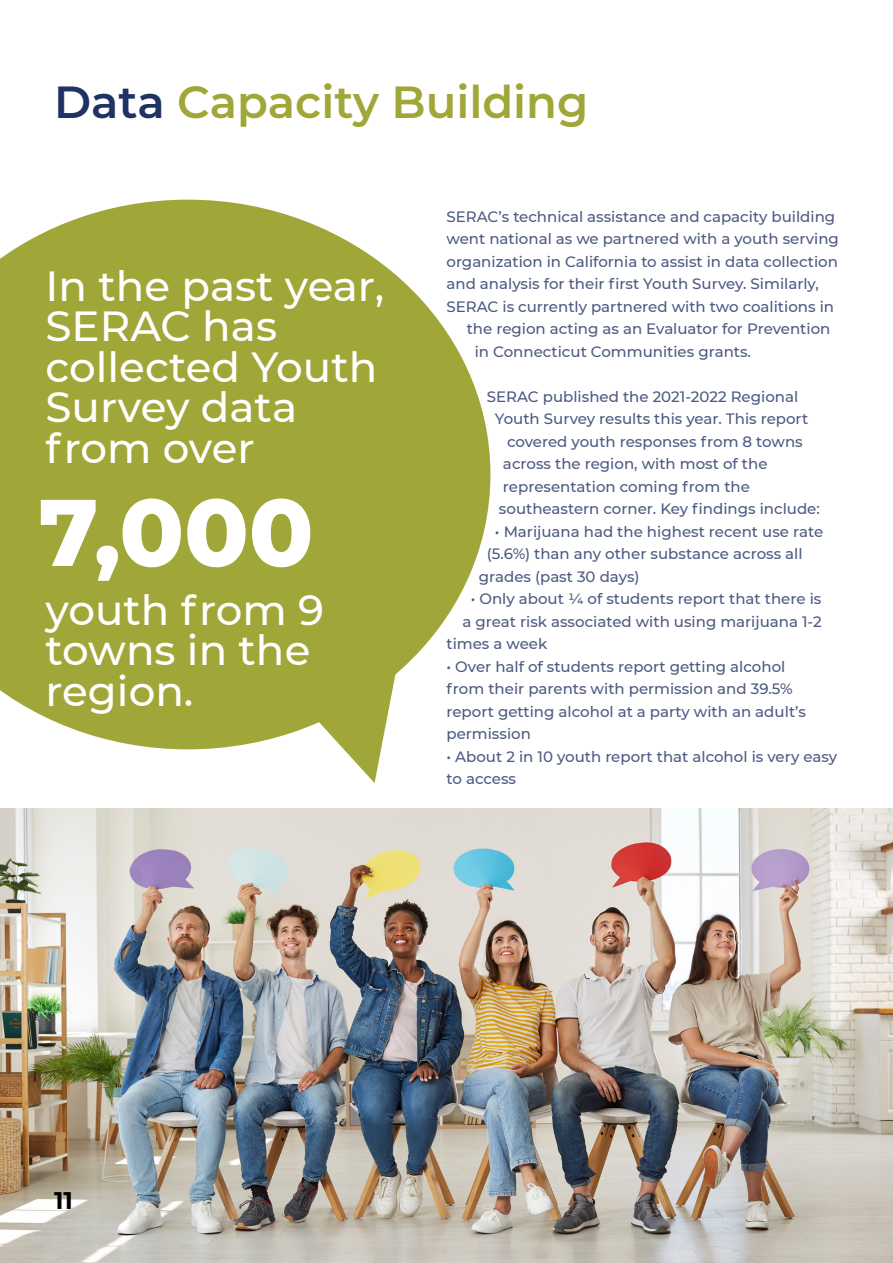
<style>
.page{position:relative;width:893px;height:1263px;background:#fff}
.page>*{position:absolute;margin:0;border:0;box-sizing:border-box;transform-origin:0 0}
.Paragraph_Style_1{font:800 94.5px "Montserrat";color:#fff}
.Paragraph_Style_13{font:600 45px "Montserrat";color:#a0a637}
.Paragraph_Style_1-2{font:500 42px/40.5px "Montserrat";color:#fff}
.Paragraph_Style_5{font:700 24px "Montserrat";color:#000001}
.t1{font:500 15px/22.5px "Montserrat";color:#203062}
.s1{color:#1f3363}
</style>
<div class="page">
<svg style="left:0;top:200px;width:490px;height:549px;background:#adb354"></svg>
<img style="left:0;top:808px;width:893px;height:455px">
<svg style="left:308px;top:624px;width:97px;height:159px"></svg>
<p class="Paragraph_Style_13" style="left:54px;top:70px;width:536px"><span class="s1">Data</span> Capacity Building</p>
<p class="Paragraph_Style_1-2" style="left:46px;top:264px;width:340px">In the past year,<br>SERAC has collected Youth<br>Survey data from over</p>
<p class="Paragraph_Style_1" style="left:39px;top:463px;width:276px">7,000</p>
<p class="Paragraph_Style_1-2" style="left:46px;top:588px;width:280px">youth from 9 towns in the region.</p>
<p class="t1" style="left:446px;top:205px;width:390px">SERAC’s technical assistance and capacity building</p>
<p class="t1" style="left:446px;top:227px;width:394px">went national as we partnered with a youth serving</p>
<p class="t1" style="left:446px;top:250px;width:393px">organization in California to assist in data collection</p>
<p class="t1" style="left:446px;top:272px;width:374px">and analysis for their first Youth Survey. Similarly,</p>
<p class="t1" style="left:446px;top:295px;width:389px">SERAC is currently partnered with two coalitions in</p>
<p class="t1" style="left:467px;top:317px;width:365px">the region acting as an Evaluator for Prevention</p>
<p class="t1" style="left:475px;top:340px;width:278px">in Connecticut Communities grants.</p>
<p class="t1" style="left:487px;top:385px;width:313px">SERAC published the 2021-2022 Regional</p>
<p class="t1" style="left:495px;top:407px;width:315px">Youth Survey results this year. This report</p>
<p class="t1" style="left:507px;top:430px;width:297px">covered youth responses from 8 towns</p>
<p class="t1" style="left:503px;top:452px;width:266px">across the region, with most of the</p>
<p class="t1" style="left:503px;top:475px;width:248px">representation coming from the</p>
<p class="t1" style="left:499px;top:497px;width:322px">southeastern corner. Key findings include:</p>
<p class="t1" style="left:495px;top:520px;width:330px">• Marijuana had the highest recent use rate</p>
<p class="t1" style="left:487px;top:542px;width:317px">(5.6%) than any other substance across all</p>
<p class="t1" style="left:479px;top:565px;width:162px">grades (past 30 days)</p>
<p class="t1" style="left:471px;top:587px;width:352px">• Only about ¼ of students report that there is</p>
<p class="t1" style="left:463px;top:610px;width:361px">a great risk associated with using marijuana 1-2</p>
<p class="t1" style="left:446px;top:632px;width:102px">times a week</p>
<p class="t1" style="left:446px;top:655px;width:361px">• Over half of students report getting alcohol from their parents with permission and 39.5% report getting alcohol at a party with an adult’s permission</p>
<p class="t1" style="left:446px;top:745px;width:392px">• About 2 in 10 youth report that alcohol is very easy to access</p>
<p class="Paragraph_Style_5" style="left:54px;top:1183px;width:20px">11</p>
</div>
